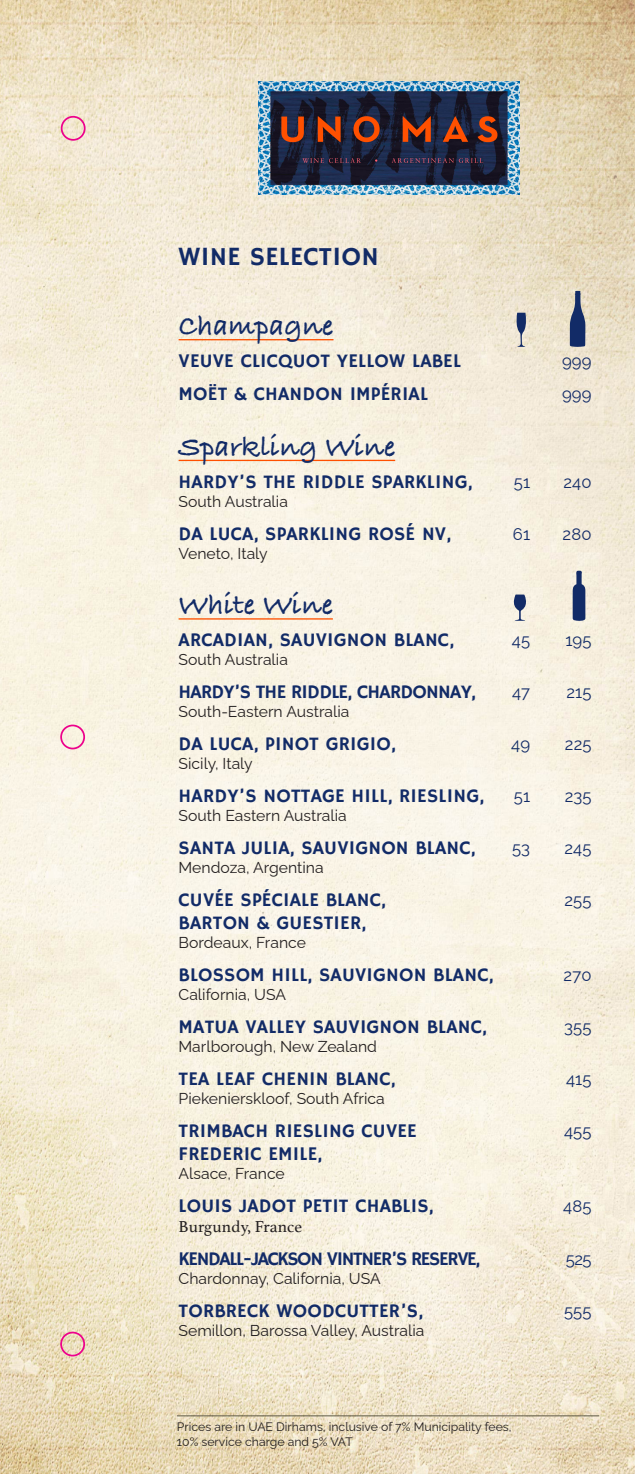
<style>
.page{position:relative;width:635px;height:1474px;background:#fff}
.page>*{position:absolute;margin:0;border:0;box-sizing:border-box;transform-origin:0 0}
.payrus_head{font:700 29.75px "Bradley Hand ITCTT";color:#122b67}
.Food_2{font:26.25px "Hammersmith One";letter-spacing:.01em;color:#122b67}
.Food_2-2{font:19.25px/23.1px "Hammersmith One";letter-spacing:.01em;color:#122b67}
.Food_2-3{font:19.25px "Hammersmith One";letter-spacing:-.07em;color:#122b67}
.Food_2-4{font:19.25px "Hammersmith One";letter-spacing:-.04em;color:#122b67}
.Food_2-5{font:16.62px "Raleway";letter-spacing:.01em;color:#122b67}
.Food_2-6{font:16.62px "Athelas";letter-spacing:.01em;color:#231f20}
.Description{font:15.75px "Raleway";color:#231f20}
.t1{font:12.25px/14.7px "Raleway";color:#231f20}
</style>
<div class="page">
<img style="left:0;top:0;width:635px;height:1473px">
<hr style="left:177px;top:1415px;width:422px;height:1px;background:#5d5842">
<div style="left:60px;top:724px;width:25px;height:25px;border:2px solid #ed028c;border-radius:50%"></div>
<div style="left:60px;top:1331px;width:25px;height:25px;border:2px solid #ed028c;border-radius:50%"></div>
<div style="left:61px;top:116px;width:25px;height:25px;border:2px solid #ed028c;border-radius:50%"></div>
<hr style="left:179px;top:339px;width:155px;height:1px;background:#ff5000">
<hr style="left:179px;top:460px;width:216px;height:1px;background:#ff5000">
<hr style="left:179px;top:618px;width:154px;height:1px;background:#ff5000">
<img style="left:259px;top:81px;width:261px;height:113px">
<svg style="left:281px;top:116px;width:23px;height:26px"></svg>
<svg style="left:318px;top:116px;width:23px;height:26px"></svg>
<svg style="left:353px;top:116px;width:27px;height:26px"></svg>
<svg style="left:403px;top:116px;width:28px;height:26px"></svg>
<svg style="left:443px;top:116px;width:25px;height:26px"></svg>
<svg style="left:478px;top:116px;width:19px;height:26px"></svg>
<svg style="left:302px;top:158px;width:59px;height:5px"></svg>
<svg style="left:392px;top:158px;width:91px;height:5px"></svg>
<svg style="left:573px;top:570px;width:12px;height:51px"></svg>
<svg style="left:513px;top:594px;width:13px;height:27px"></svg>
<svg style="left:516px;top:313px;width:11px;height:34px"></svg>
<svg style="left:570px;top:291px;width:15px;height:56px"></svg>
<p class="Food_2" style="left:179px;top:242px;width:202px">WINE SELECTION</p>
<p class="payrus_head" style="left:179px;top:303px;width:156px">Champagne</p>
<p class="Food_2-2" style="left:179px;top:350px;width:284px">VEUVE CLICQUOT YELLOW LABEL</p>
<p class="Food_2-5" style="left:562px;top:348px;width:31px">999</p>
<p class="Food_2-2" style="left:179px;top:383px;width:251px">MOËT &amp; CHANDON IMPÉRIAL</p>
<p class="payrus_head" style="left:179px;top:424px;width:218px">Sparkling Wine</p>
<p class="Food_2-5" style="left:562px;top:381px;width:31px">999</p>
<p class="Food_2-2" style="left:179px;top:471px;width:295px">HARDY S’ THE RIDDLE SPARKLING,</p>
<p class="Description" style="left:179px;top:488px;width:111px">South Australia</p>
<p class="Food_2-5" style="left:514px;top:468px;width:18px">51</p>
<p class="Food_2-5" style="left:563px;top:468px;width:30px">240</p>
<p class="Food_2-2" style="left:179px;top:523px;width:274px">DA LUCA, SPARKLING ROSÉ NV,</p>
<p class="Description" style="left:179px;top:540px;width:91px">Veneto, Italy</p>
<p class="payrus_head" style="left:179px;top:582px;width:156px">White Wine</p>
<p class="Food_2-5" style="left:513px;top:520px;width:19px">61</p>
<p class="Food_2-5" style="left:563px;top:520px;width:31px">280</p>
<p class="Food_2-2" style="left:179px;top:629px;width:277px">ARCADIAN, SAUVIGNON BLANC,</p>
<p class="Description" style="left:179px;top:647px;width:111px">South Australia</p>
<p class="Food_2-5" style="left:512px;top:627px;width:20px">45</p>
<p class="Food_2-5" style="left:565px;top:627px;width:28px">195</p>
<p class="Food_2-4" style="left:179px;top:681px;width:299px">HARDY S’ THE RIDDLE, CHARDONNAY,</p>
<p class="Description" style="left:179px;top:699px;width:172px">South-Eastern Australia</p>
<p class="Food_2-5" style="left:512px;top:679px;width:20px">47</p>
<p class="Food_2-5" style="left:566px;top:679px;width:27px">215</p>
<p class="Food_2-2" style="left:179px;top:733px;width:219px">DA LUCA, PINOT GRIGIO,</p>
<p class="Description" style="left:179px;top:751px;width:76px">Sicily, Italy</p>
<p class="Food_2-5" style="left:511px;top:731px;width:20px">49</p>
<p class="Food_2-5" style="left:565px;top:731px;width:28px">225</p>
<p class="Food_2-2" style="left:179px;top:785px;width:307px">HARDY S’ NOTTAGE HILL, RIESLING,</p>
<p class="Description" style="left:179px;top:803px;width:170px">South Eastern Australia</p>
<p class="Food_2-5" style="left:514px;top:783px;width:18px">51</p>
<p class="Food_2-5" style="left:565px;top:783px;width:28px">235</p>
<p class="Food_2-2" style="left:179px;top:837px;width:299px">SANTA JULIA, SAUVIGNON BLANC,</p>
<p class="Description" style="left:179px;top:855px;width:147px">Mendoza, Argentina</p>
<p class="Food_2-5" style="left:512px;top:835px;width:20px">53</p>
<p class="Food_2-5" style="left:564px;top:835px;width:29px">245</p>
<p class="Food_2-2" style="left:179px;top:889px;width:209px">CUVÉE SPÉCIALE BLANC,<br>BARTON &amp; GUESTIER,</p>
<p class="Description" style="left:179px;top:930px;width:129px">Bordeaux, France</p>
<p class="Food_2-5" style="left:564px;top:887px;width:29px">255</p>
<p class="Food_2-2" style="left:179px;top:964px;width:316px">BLOSSOM HILL, SAUVIGNON BLANC,</p>
<p class="Description" style="left:179px;top:981px;width:109px">California, USA</p>
<p class="Food_2-5" style="left:564px;top:962px;width:29px">270</p>
<p class="Food_2-2" style="left:179px;top:1016px;width:310px">MATUA VALLEY SAUVIGNON BLANC,</p>
<p class="Description" style="left:179px;top:1033px;width:200px">Marlborough, New Zealand</p>
<p class="Food_2-5" style="left:564px;top:1013px;width:29px">355</p>
<p class="Food_2-2" style="left:179px;top:1068px;width:219px">TEA LEAF CHENIN BLANC,</p>
<p class="Description" style="left:179px;top:1085px;width:208px">Piekenierskloof, South Africa</p>
<p class="Food_2-5" style="left:566px;top:1065px;width:27px">415</p>
<p class="Food_2-2" style="left:179px;top:1120px;width:240px">TRIMBACH RIESLING CUVEE<br>FREDERIC EMILE,</p>
<p class="Description" style="left:179px;top:1160px;width:108px">Alsace, France</p>
<p class="Food_2-5" style="left:564px;top:1117px;width:29px">455</p>
<p class="Food_2-2" style="left:179px;top:1195px;width:257px">LOUIS JADOT PETIT CHABLIS,</p>
<p class="Food_2-6" style="left:179px;top:1213px;width:125px">Burgundy, France</p>
<p class="Food_2-5" style="left:563px;top:1192px;width:30px">485</p>
<p class="Food_2-3" style="left:179px;top:1247px;width:303px">KENDALL-JACKSON VINTNER S’ RESERVE,</p>
<p class="Description" style="left:179px;top:1265px;width:204px">Chardonnay, California, USA</p>
<p class="Food_2-5" style="left:566px;top:1245px;width:27px">525</p>
<p class="Food_2-2" style="left:179px;top:1300px;width:246px">TORBRECK WOODCUTTER ,S’</p>
<p class="Description" style="left:179px;top:1317px;width:247px">Semillon, Barossa Valley, Australia</p>
<p class="Food_2-5" style="left:564px;top:1297px;width:29px">555</p>
<p class="t1" style="left:177px;top:1417px;width:336px">Prices are in UAE Dirhams, inclusive of 7% Municipality fees,<br>10% service charge and 5% VAT</p>
</div>
